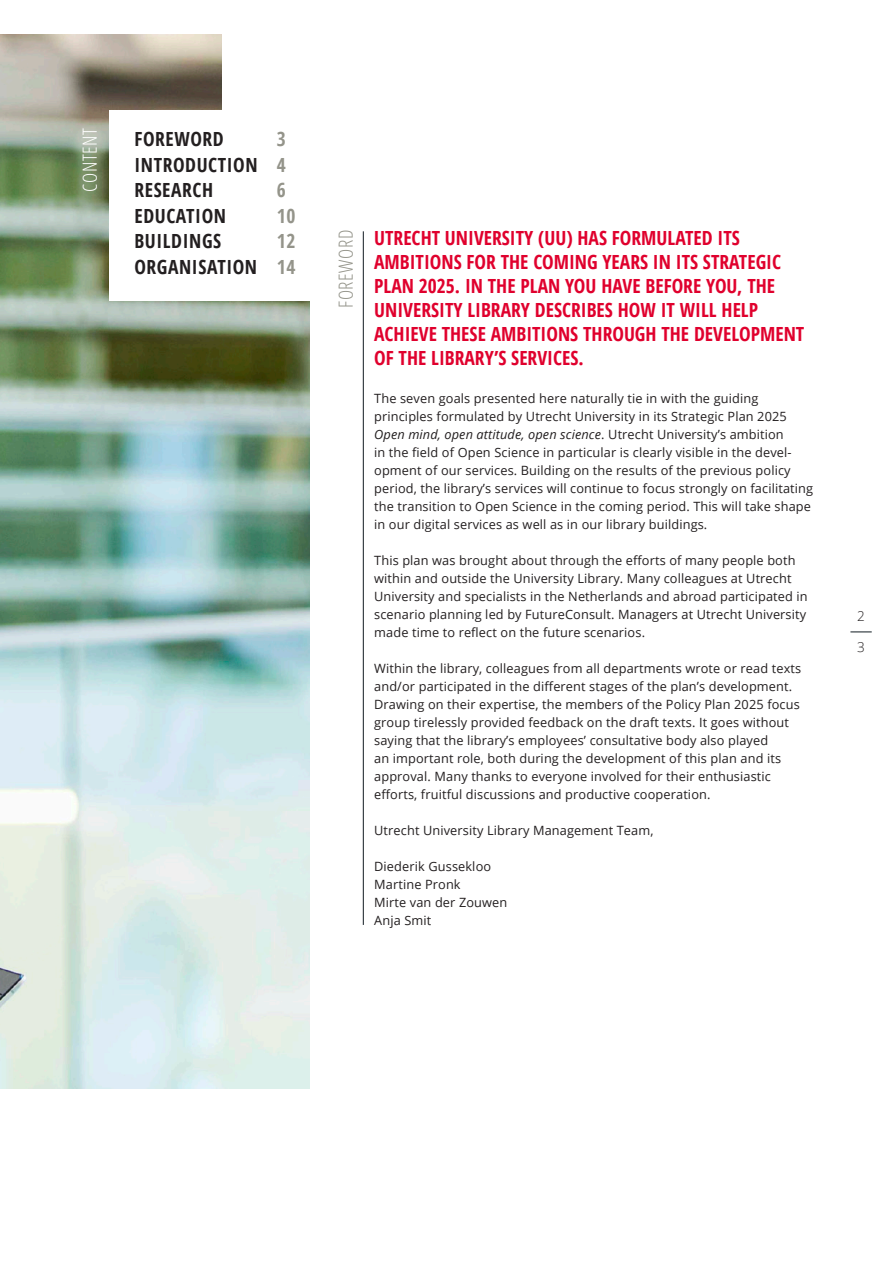
<style>
.page{position:relative;width:893px;height:1263px;background:#fff}
.page>*{position:absolute;margin:0;border:0;box-sizing:border-box;transform-origin:0 0}
.t1{font:700 19.5px/24px "Open Sans Condensed";color:#e0002d}
.t2{font:700 19.5px "Open Sans Condensed";letter-spacing:.03em;color:#231f20}
.t3{font:300 19.5px "Open Sans Condensed";letter-spacing:.03em;color:#94948a}
.t4{font:300 19.5px "Open Sans Condensed";letter-spacing:.03em;color:#fff}
.t5{font:700 19.5px "Open Sans Condensed";color:#94948a}
.t6{font:300 13.5px "Open Sans";color:#231f20}
.t7{font:12.75px/18px "Open Sans";letter-spacing:.01em;color:#231f20}
.s1{color:#94948a}
.s2{font-style:italic}
</style>
<div class="page">
<img style="left:0;top:35px;width:309px;height:1054px">
<div style="left:109px;top:111px;width:201px;height:190px;background:#fff"></div>
<div style="left:222px;top:0;width:124px;height:111px;background:#fff"></div>
<hr style="left:363px;top:231px;width:1px;height:694px;background:#101a21">
<svg style="left:850px;top:632px;width:22px;height:1px"></svg>
<p class="t4" style="left:77px;top:192px;width:65px;rotate:-90deg">CONTENT</p>
<p class="t2" style="left:134px;top:125px;width:91px">FOREWORD</p>
<p class="t5" style="left:277px;top:125px;width:11px">3</p>
<p class="t2" style="left:134px;top:151px;width:153px">INTRODUCTION <span class="s1">4</span></p>
<p class="t2" style="left:134px;top:176px;width:80px">RESEARCH</p>
<p class="t5" style="left:277px;top:176px;width:11px">6</p>
<p class="t2" style="left:134px;top:202px;width:93px">EDUCATION</p>
<p class="t5" style="left:277px;top:202px;width:20px">10</p>
<p class="t2" style="left:134px;top:227px;width:88px">BUILDINGS</p>
<p class="t5" style="left:277px;top:227px;width:20px">12</p>
<p class="t2" style="left:134px;top:253px;width:163px">ORGANISATION <span class="s1">14</span></p>
<p class="t3" style="left:332px;top:308px;width:80px;rotate:-90deg">FOREWORD</p>
<p class="t1" style="left:374px;top:225px;width:367px">UTRECHT UNIVERSITY (UU) HAS FORMULATED ITS</p>
<p class="t1" style="left:374px;top:249px;width:408px">AMBITIONS FOR THE COMING YEARS IN ITS STRATEGIC<br>PLAN 2025. IN THE PLAN YOU HAVE BEFORE YOU, THE<br>UNIVERSITY LIBRARY DESCRIBES HOW IT WILL HELP</p>
<p class="t1" style="left:374px;top:321px;width:432px">ACHIEVE THESE AMBITIONS THROUGH THE DEVELOPMENT<br>OF THE LIBRARY’S SERVICES.</p>
<p class="t7" style="left:374px;top:389px;width:386px">The seven goals presented here naturally tie in with the guiding</p>
<p class="t7" style="left:374px;top:407px;width:440px">principles formulated by Utrecht University in its Strategic Plan 2025<br><span class="s2">Open mind, open attitude, open science</span>. Utrecht University’s ambition<br>in the field of Open Science in particular is clearly visible in the devel&shy;opment of our services. Building on the results of the previous policy period, the library’s services will continue to focus strongly on facilitating the transition to Open Science in the coming period. This will take shape in our digital services as well as in our library buildings.</p>
<p class="t7" style="left:374px;top:551px;width:435px">This plan was brought about through the efforts of many people both within and outside the University Library. Many colleagues at Utrecht University and specialists in the Netherlands and abroad participated in scenario planning led by FutureConsult. Managers at Utrecht University made time to reflect on the future scenarios.</p>
<p class="t7" style="left:374px;top:659px;width:428px">Within the library, colleagues from all departments wrote or read texts and/or participated in the different stages of the plan’s development.<br>Drawing on their expertise, the members of the Policy Plan 2025 focus group tirelessly provided feedback on the draft texts. It goes without saying that the library’s employees’ consultative body also played<br>an important role, both during the development of this plan and its approval. Many thanks to everyone involved for their enthusiastic efforts, fruitful discussions and productive cooperation.</p>
<p class="t7" style="left:374px;top:821px;width:281px">Utrecht University Library Management Team,</p>
<p class="t7" style="left:374px;top:857px;width:118px">Diederik Gussekloo</p>
<p class="t7" style="left:374px;top:875px;width:88px">Martine Pronk</p>
<p class="t7" style="left:374px;top:893px;width:135px">Mirte van der Zouwen</p>
<p class="t7" style="left:374px;top:911px;width:59px">Anja Smit</p>
<p class="t6" style="left:857px;top:607px;width:9px">2</p>
<p class="t6" style="left:857px;top:638px;width:9px">3</p>
</div>
